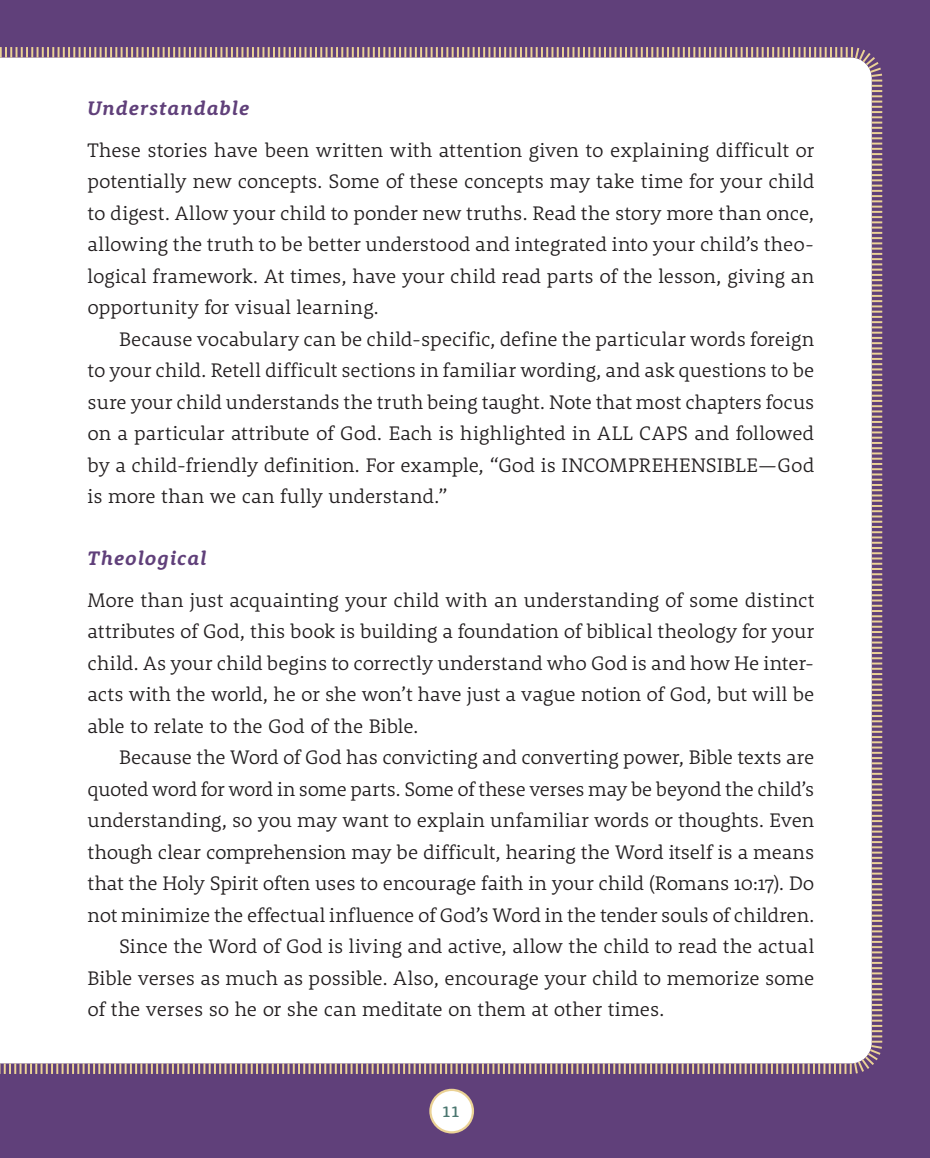
<style>
.page{position:relative;width:930px;height:1158px;background:#fff}
.page>*{position:absolute;margin:0;border:0;box-sizing:border-box;transform-origin:0 0}
.t1{font:300 20.12px/31.5px "Rooney";letter-spacing:-.005em;color:#231f20;text-align:justify}
.t2{font:italic 700 20.12px "Rooney";letter-spacing:.055em;color:#60407a}
.t3{font:20.12px "Rooney";color:#4b7770}
</style>
<div class="page">
<div style="left:0;top:0;width:929px;height:1158px;background:#60407a"></div>
<div style="left:0;top:47px;width:883px;height:1027px;background:#fff"></div>
<div style="left:430px;top:1090px;width:43px;height:42px;background:#fff;border-radius:50%"></div>
<div style="left:429px;top:1088px;width:45px;height:45px;border:2px solid #ebd295;border-radius:50%"></div>
<p class="t2" style="left:87px;top:95px;width:163px">Understandable</p>
<p class="t1" style="left:88px;top:134px;width:728px">These stories have been written with attention given to explaining difficult or potentially new concepts. Some of these concepts may take time for your child to digest. Allow your child to ponder new truths. Read the story more than once, allowing the truth to be better understood and integrated into your child’s theo&shy;logical framework. At times, have your child read parts of the lesson, giving an opportunity for visual learning.</p>
<p class="t1" style="left:88px;top:323px;width:728px;text-indent:31px">Because vocabulary can be child-specific, define the particular words foreign to your child. Retell difficult sections in familiar wording, and ask questions to be sure your child understands the truth being taught. Note that most chapters focus on a particular attribute of God. Each is highlighted in ALL CAPS and followed by a child-friendly definition. For example, “God is INCOMPREHENSIBLE—God is more than we can fully understand.”</p>
<p class="t2" style="left:88px;top:544px;width:120px">Theological</p>
<p class="t1" style="left:88px;top:583px;width:728px">More than just acquainting your child with an understanding of some distinct attributes of God, this book is building a foundation of biblical theology for your child. As your child begins to correctly understand who God is and how He inter&shy;acts with the world, he or she won’t have just a vague notion of God, but will be able to relate to the God of the Bible.</p>
<p class="t1" style="left:119px;top:741px;width:696px">Because the Word of God has convicting and converting power, Bible texts are</p>
<p class="t1" style="left:88px;top:772px;width:728px">quoted word for word in some parts. Some of these verses may be beyond the child’s</p>
<p class="t1" style="left:88px;top:804px;width:728px">understanding, so you may want to explain unfamiliar words or thoughts. Even</p>
<p class="t1" style="left:88px;top:835px;width:728px">though clear comprehension may be difficult, hearing the Word itself is a means</p>
<p class="t1" style="left:88px;top:867px;width:728px">that the Holy Spirit often uses to encourage faith in your child (Romans 10:17). Do</p>
<p class="t1" style="left:88px;top:898px;width:728px">not minimize the effectual influence of God’s Word in the tender souls of children.</p>
<p class="t1" style="left:119px;top:930px;width:696px">Since the Word of God is living and active, allow the child to read the actual</p>
<p class="t1" style="left:88px;top:961px;width:728px">Bible verses as much as possible. Also, encourage your child to memorize some</p>
<p class="t1" style="left:88px;top:993px;width:578px">of the verses so he or she can meditate on them at other times.</p>
<p class="t3" style="left:443px;top:1096px;width:18px">11</p>
</div>
